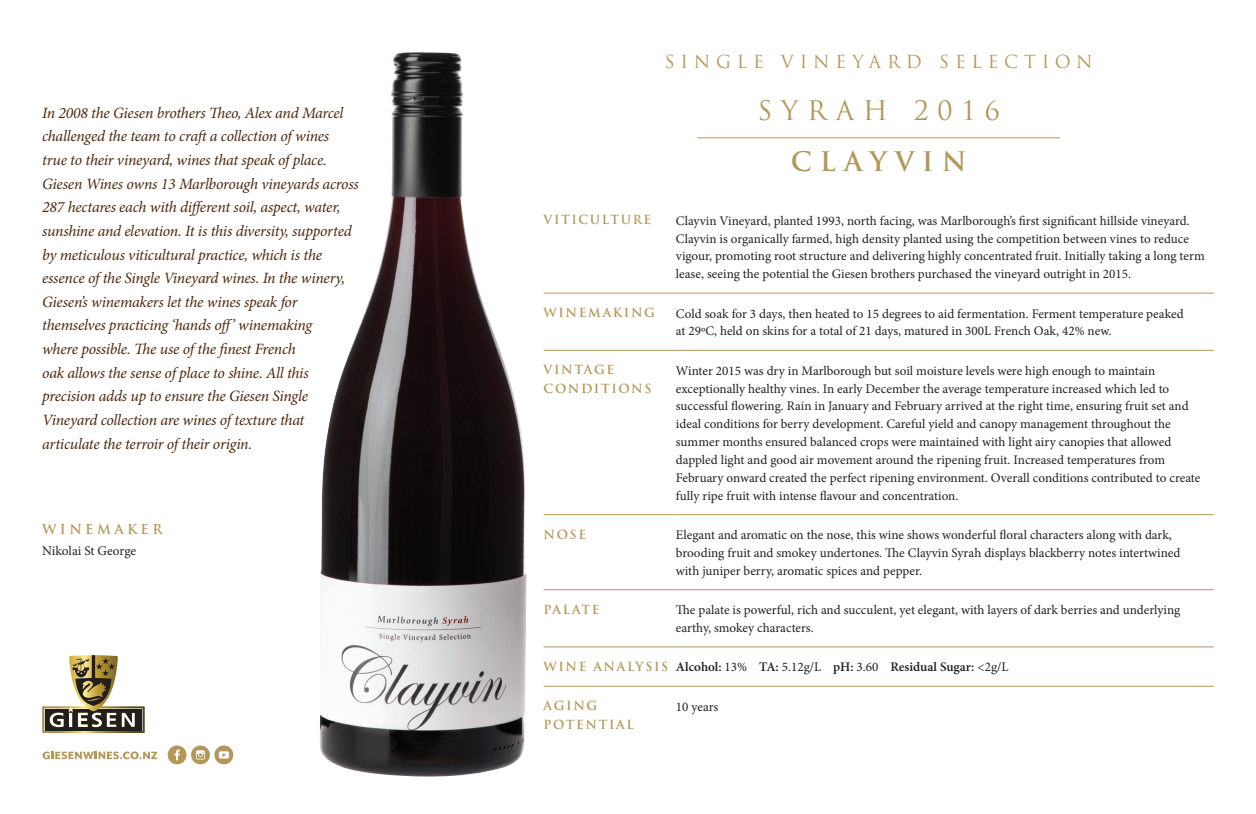
<style>
.page{position:relative;width:1256px;height:814px;background:#fff}
.page>*{position:absolute;margin:0;border:0;box-sizing:border-box;transform-origin:0 0}
.t1{font:26.25px "Trajan Pro";letter-spacing:.33em;color:#b39758}
.t2{font:700 26.25px "Trajan Pro";letter-spacing:.3em;color:#b39758}
.t3{font:17.5px "Trajan Pro";letter-spacing:.33em;color:#b39758}
.t4{font:italic 15.75px/23.6px "Minion Pro";letter-spacing:-.015em;color:#4c290c}
.t5{font:13.3px "Minion Pro";letter-spacing:-.01em;color:#231f20}
.t6{font:700 13.3px "Trajan Pro";letter-spacing:.25em;color:#b39758}
.t7{font:13.12px/17.8px "Minion Pro";color:#231f20}
.t8{font:600 13.12px "Minion Pro";color:#231f20}
.t9{font:700 12.25px/18.4px "Trajan Pro";letter-spacing:.13em;color:#b39758}
.s1{font-weight:400}
</style>
<div class="page">
<hr style="left:697px;top:137px;width:362px;height:1px;background:#b39758">
<hr style="left:543px;top:293px;width:132px;height:1px;background:#b39758">
<hr style="left:675px;top:293px;width:538px;height:1px;background:#b39758">
<hr style="left:543px;top:350px;width:132px;height:1px;background:#b39758">
<hr style="left:675px;top:350px;width:538px;height:1px;background:#b39758">
<hr style="left:543px;top:514px;width:132px;height:1px;background:#b39758">
<hr style="left:675px;top:514px;width:538px;height:1px;background:#b39758">
<hr style="left:543px;top:589px;width:132px;height:1px;background:#b39758">
<hr style="left:675px;top:589px;width:538px;height:1px;background:#b39758">
<hr style="left:543px;top:646px;width:132px;height:1px;background:#b39758">
<hr style="left:675px;top:646px;width:538px;height:1px;background:#b39758">
<hr style="left:543px;top:686px;width:132px;height:1px;background:#b39758">
<hr style="left:675px;top:686px;width:538px;height:1px;background:#b39758">
<svg style="left:42px;top:655px;width:103px;height:78px"></svg>
<img style="left:319px;top:52px;width:207px;height:725px">
<svg style="left:167px;top:745px;width:66px;height:19px"></svg>
<svg style="left:43px;top:751px;width:114px;height:8px"></svg>
<p class="t4" style="left:42px;top:101px;width:318px">In 2008 the Giesen brothers Theo, Alex and Marcel challenged the team to craft a collection of wines<br>true to their vineyard, wines that speak of place.<br>Giesen Wines owns 13 Marlborough vineyards across 287 hectares each with different soil, aspect, water, sunshine and elevation. It is this diversity, supported by meticulous viticultural practice, which is the essence of the Single Vineyard wines. In the winery, Giesen’s winemakers let the wines speak for themselves practicing ‘hands off’ winemaking<br>where possible. The use of the finest French<br>oak allows the sense of place to shine. All this precision adds up to ensure the Giesen Single Vineyard collection are wines of texture that articulate the terroir of their origin.</p>
<p class="t6" style="left:42px;top:521px;width:122px">WINEMAKER</p>
<p class="t5" style="left:42px;top:542px;width:95px">Nikolai St George</p>
<p class="t3" style="left:664px;top:50px;width:429px">SINGLE VINEYARD SELECTION</p>
<p class="t1" style="left:757px;top:94px;width:244px">SYRAH 2016</p>
<p class="t2" style="left:790px;top:145px;width:177px">CLAYVIN</p>
<p class="t9" style="left:543px;top:211px;width:109px">VITICULTURE</p>
<p class="t7" style="left:675px;top:211px;width:530px">Clayvin Vineyard, planted 1993, north facing, was Marlborough’s first significant hillside vineyard.<br>Clayvin is organically farmed, high density planted using the competition between vines to reduce vigour, promoting root structure and delivering highly concentrated fruit. Initially taking a long term lease, seeing the potential the Giesen brothers purchased the vineyard outright in 2015.</p>
<p class="t9" style="left:543px;top:304px;width:113px">WINEMAKING</p>
<p class="t7" style="left:675px;top:304px;width:509px">Cold soak for 3 days, then heated to 15 degrees to aid fermentation. Ferment temperature peaked at 29ºC, held on skins for a total of 21 days, matured in 300L French Oak, 42% new.</p>
<p class="t9" style="left:543px;top:361px;width:109px">VINTAGE<br>CONDITIONS</p>
<p class="t7" style="left:675px;top:362px;width:526px">Winter 2015 was dry in Marlborough but soil moisture levels were high enough to maintain exceptionally healthy vines. In early December the average temperature increased which led to successful flowering. Rain in January and February arrived at the right time, ensuring fruit set and ideal conditions for berry development. Careful yield and canopy management throughout the summer months ensured balanced crops were maintained with light airy canopies that allowed dappled light and good air movement around the ripening fruit. Increased temperatures from February onward created the perfect ripening environment. Overall conditions contributed to create fully ripe fruit with intense flavour and concentration.</p>
<p class="t9" style="left:543px;top:525px;width:44px">NOSE</p>
<p class="t7" style="left:675px;top:526px;width:506px">Elegant and aromatic on the nose, this wine shows wonderful floral characters along with dark, brooding fruit and smokey undertones. The Clayvin Syrah displays blackberry notes intertwined with juniper berry, aromatic spices and pepper.</p>
<p class="t9" style="left:543px;top:600px;width:57px">PALATE</p>
<p class="t7" style="left:675px;top:601px;width:506px">The palate is powerful, rich and succulent, yet elegant, with layers of dark berries and underlying earthy, smokey characters.</p>
<p class="t9" style="left:543px;top:657px;width:126px">WINE ANALYSIS</p>
<p class="t8" style="left:675px;top:658px;width:334px">Alcohol: <span class="s1">13%</span> TA: <span class="s1">5.12g/L</span> pH: <span class="s1">3.60</span> Residual Sugar: <span class="s1">&lt;2g/L</span></p>
<p class="t9" style="left:543px;top:696px;width:92px">AGING<br>POTENTIAL</p>
<p class="t7" style="left:675px;top:697px;width:44px">10 years</p>
</div>
